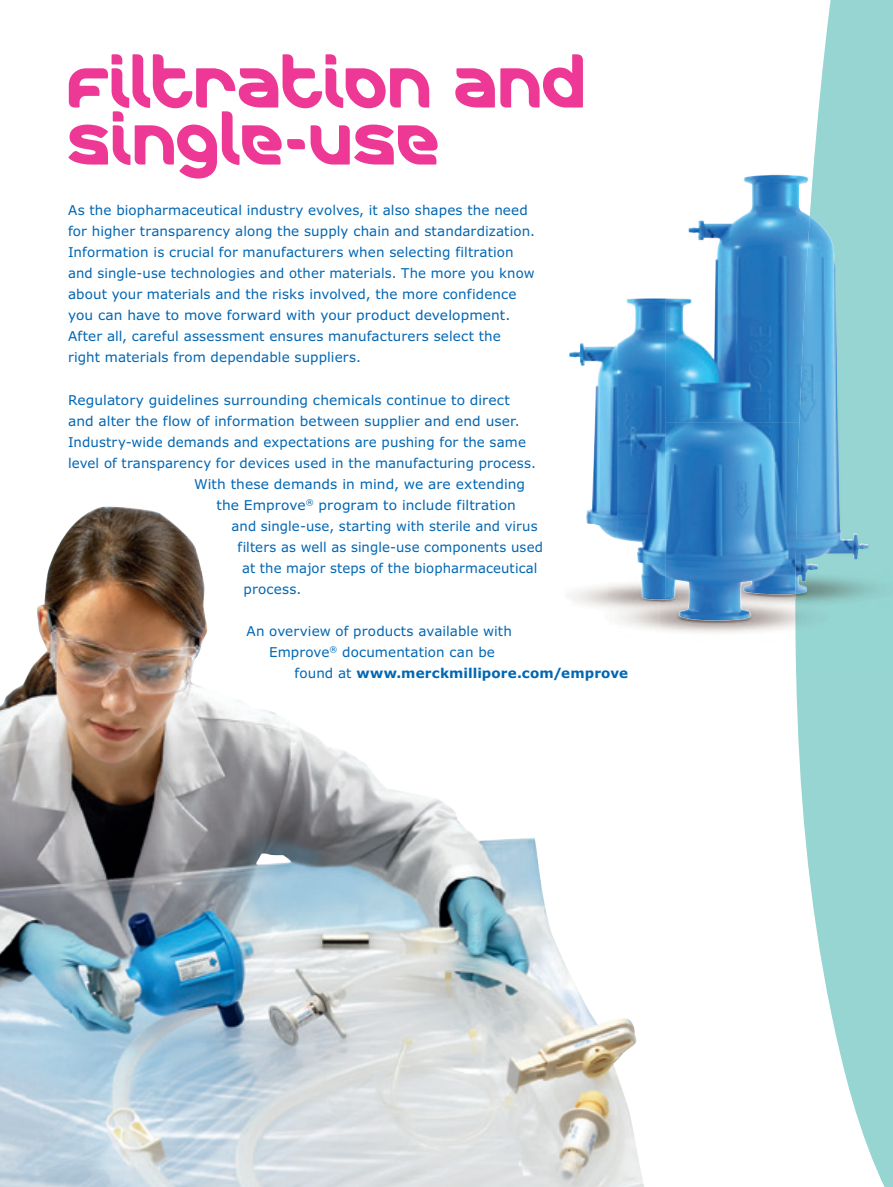
<style>
.page{position:relative;width:893px;height:1187px;background:#fff}
.page>*{position:absolute;margin:0;border:0;box-sizing:border-box;transform-origin:0 0}
.t1{font:57px/57px "Merck";letter-spacing:.005em;color:#ed3896}
.t2{font:13.5px/21px "Verdana Pro";letter-spacing:.005em;color:#0166b3}
.t3{font:700 13.5px "Verdana Pro";letter-spacing:.01em;color:#0166b3}
.s1{font-weight:400}
</style>
<div class="page">
<svg style="left:796px;top:0;width:97px;height:1186px;fill:#96d5d2"></svg>
<img style="left:772px;top:153px;width:34px;height:22px">
<img style="left:659px;top:599px;width:136px;height:34px">
<div style="left:806px;top:153px;width:87px;height:417px;background:#96d5d2"></div>
<img style="left:795px;top:570px;width:98px;height:104px">
<img style="left:0;top:506px;width:645px;height:680px">
<img style="left:666px;top:175px;width:144px;height:247px">
<img style="left:617px;top:298px;width:49px;height:301px">
<img style="left:569px;top:343px;width:48px;height:195px">
<img style="left:665px;top:422px;width:134px;height:198px">
<img style="left:795px;top:216px;width:73px;height:378px">
<h1 class="t1" style="left:68px;top:59px;width:519px">FILTRATION AND<br>SINGLE-USE</h1>
<p class="t2" style="left:68px;top:200px;width:468px">As the biopharmaceutical industry evolves, it also shapes the need for higher transparency along the supply chain and standardization.<br>Information is crucial for manufacturers when selecting filtration and single-use technologies and other materials. The more you know about your materials and the risks involved, the more confidence you can have to move forward with your product development.<br>After all, careful assessment ensures manufacturers select the right materials from dependable suppliers.</p>
<p class="t2" style="left:68px;top:389px;width:444px">Regulatory guidelines surrounding chemicals continue to direct</p>
<p class="t2" style="left:68px;top:410px;width:453px">and alter the flow of information between supplier and end user.</p>
<p class="t2" style="left:68px;top:431px;width:459px">Industry-wide demands and expectations are pushing for the same</p>
<p class="t2" style="left:68px;top:452px;width:469px">level of transparency for devices used in the manufacturing process.</p>
<p class="t2" style="left:194px;top:473px;width:333px">With these demands in mind, we are extending</p>
<p class="t2" style="left:217px;top:494px;width:301px">the Emprove<sup>®</sup> program to include filtration</p>
<p class="t2" style="left:232px;top:515px;width:308px">and single-use, starting with sterile and virus</p>
<p class="t2" style="left:238px;top:536px;width:307px">filters as well as single-use components used</p>
<p class="t2" style="left:242px;top:557px;width:297px">at the major steps of the biopharmaceutical</p>
<p class="t2" style="left:244px;top:578px;width:59px">process.</p>
<p class="t2" style="left:247px;top:620px;width:267px;text-align:center">An overview of products available with<br>Emprove<sup>®</sup> documentation can be</p>
<p class="t3" style="left:295px;top:664px;width:335px"><span class="s1">found at</span> www.merckmillipore.com/emprove</p>
</div>
